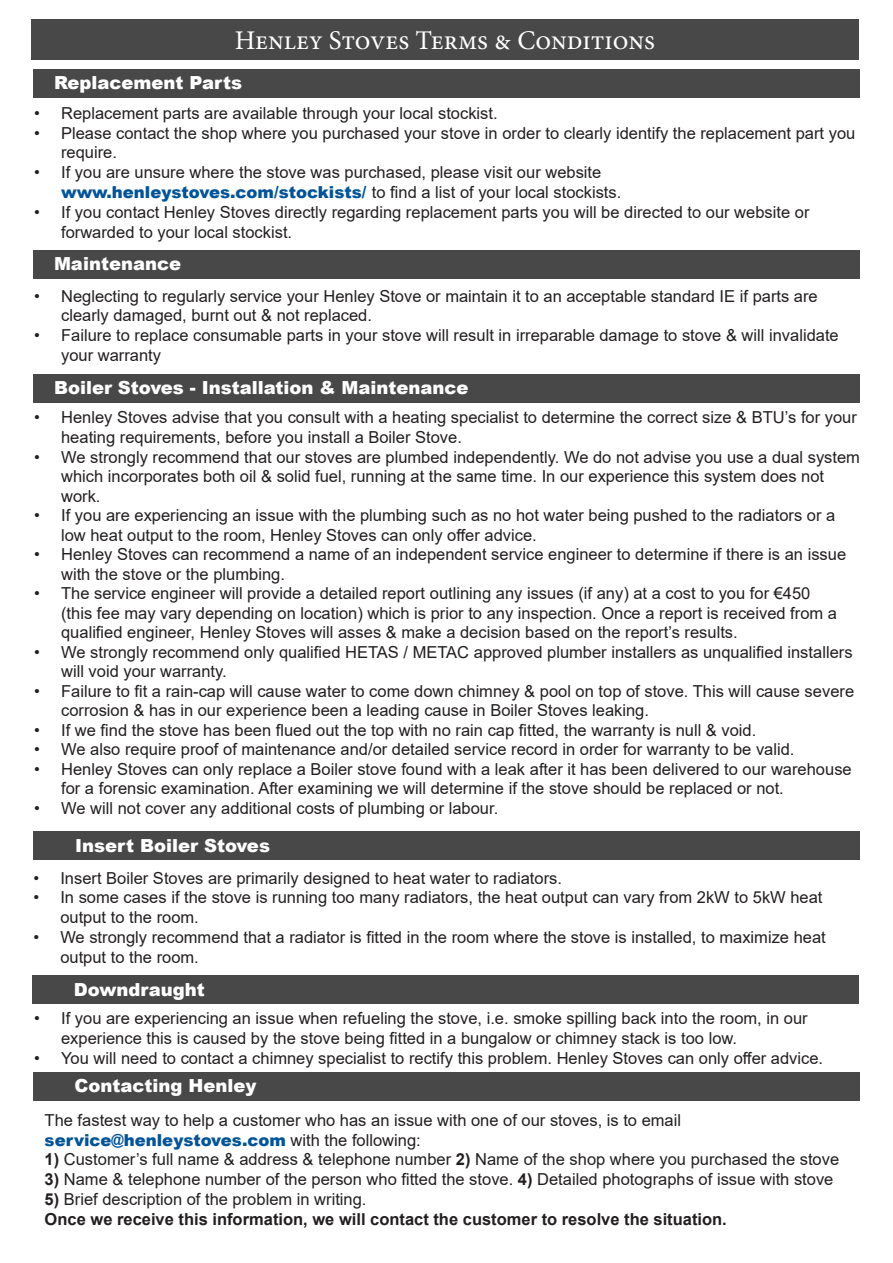
<style>
.page{position:relative;width:893px;height:1263px;background:#fff}
.page>*{position:absolute;margin:0;border:0;box-sizing:border-box;transform-origin:0 0}
.t1{font:27px "Minion Pro";color:#fff}
.t2{font:900 18px "Arial";color:#fff}
.t3{font:16.5px/19.8px "Arial";color:#231f20}
.t4{font:700 16.5px "Arial";color:#231f20}
.t5{font:900 16.5px "Arial";color:#01549a}
.s1{font-weight:900;color:#01549a}
.s2{font-weight:400;color:#231f20}
.s3{font-weight:700}
</style>
<div class="page">
<div style="left:31px;top:19px;width:828px;height:41px;background:#484848"></div>
<div style="left:33px;top:69px;width:827px;height:28px;background:#484848"></div>
<div style="left:33px;top:250px;width:827px;height:29px;background:#484848"></div>
<div style="left:33px;top:374px;width:827px;height:29px;background:#484848"></div>
<div style="left:33px;top:831px;width:827px;height:29px;background:#484848"></div>
<div style="left:33px;top:975px;width:826px;height:29px;background:#484848"></div>
<div style="left:33px;top:1072px;width:827px;height:29px;background:#484848"></div>
<p class="t1" style="left:235px;top:22px;width:422px">Henley Stoves Terms &amp; Conditions</p>
<p class="t2" style="left:54px;top:69px;width:190px">Replacement Parts</p>
<p class="t3" style="left:34px;top:103px;width:465px">• Replacement parts are available through your local stockist.</p>
<p class="t3" style="left:61px;top:123px;width:796px;text-indent:-27px">• Please contact the shop where you purchased your stove in order to clearly identify the replacement part you require.</p>
<p class="t3" style="left:61px;top:162px;width:562px;text-indent:-27px">• If you are unsure where the stove was purchased, please visit our website <span class="s1">www.henleystoves.com/stockists/</span> to find a list of your local stockists.</p>
<p class="t3" style="left:61px;top:202px;width:750px;text-indent:-27px">• If you contact Henley Stoves directly regarding replacement parts you will be directed to our website or forwarded to your local stockist.</p>
<p class="t2" style="left:54px;top:250px;width:129px">Maintenance</p>
<p class="t3" style="left:61px;top:286px;width:758px;text-indent:-27px">• Neglecting to regularly service your Henley Stove or maintain it to an acceptable standard IE if parts are clearly damaged, burnt out &amp; not replaced.</p>
<p class="t3" style="left:61px;top:325px;width:779px;text-indent:-27px">• Failure to replace consumable parts in your stove will result in irreparable damage to stove &amp; will invalidate your warranty</p>
<p class="t2" style="left:54px;top:374px;width:416px">Boiler Stoves - Installation &amp; Maintenance</p>
<p class="t3" style="left:61px;top:408px;width:797px;text-indent:-27px">• Henley Stoves advise that you consult with a heating specialist to determine the correct size &amp; BTU’s for your heating requirements, before you install a Boiler Stove.</p>
<p class="t3" style="left:61px;top:447px;width:800px;text-indent:-27px">• We strongly recommend that our stoves are plumbed independently. We do not advise you use a dual system which incorporates both oil &amp; solid fuel, running at the same time. In our experience this system does not work.</p>
<p class="t3" style="left:61px;top:505px;width:776px;text-indent:-27px">• If you are experiencing an issue with the plumbing such as no hot water being pushed to the radiators or a low heat output to the room, Henley Stoves can only offer advice.</p>
<p class="t3" style="left:61px;top:544px;width:787px;text-indent:-27px">• Henley Stoves can recommend a name of an independent service engineer to determine if there is an issue with the stove or the plumbing.</p>
<p class="t3" style="left:61px;top:583px;width:777px;text-indent:-27px">• The service engineer will provide a detailed report outlining any issues (if any) at a cost to you for €450 (this fee may vary depending on location) which is prior to any inspection. Once a report is received from a qualified engineer, Henley Stoves will asses &amp; make a decision based on the report’s results.</p>
<p class="t3" style="left:61px;top:642px;width:793px;text-indent:-27px">• We strongly recommend only qualified HETAS / METAC approved plumber installers as unqualified installers will void your warranty.</p>
<p class="t3" style="left:61px;top:681px;width:794px;text-indent:-27px">• Failure to fit a rain-cap will cause water to come down chimney &amp; pool on top of stove. This will cause severe corrosion &amp; has in our experience been a leading cause in Boiler Stoves leaking.</p>
<p class="t3" style="left:34px;top:720px;width:724px">• If we find the stove has been flued out the top with no rain cap fitted, the warranty is null &amp; void.</p>
<p class="t3" style="left:34px;top:739px;width:762px">• We also require proof of maintenance and/or detailed service record in order for warranty to be valid.</p>
<p class="t3" style="left:61px;top:759px;width:792px;text-indent:-27px">• Henley Stoves can only replace a Boiler stove found with a leak after it has been delivered to our warehouse for a forensic examination. After examining we will determine if the stove should be replaced or not.</p>
<p class="t3" style="left:34px;top:798px;width:466px">• We will not cover any additional costs of plumbing or labour.</p>
<p class="t2" style="left:75px;top:832px;width:196px">Insert Boiler Stoves</p>
<p class="t3" style="left:33px;top:868px;width:530px">• Insert Boiler Stoves are primarily designed to heat water to radiators.</p>
<p class="t3" style="left:60px;top:888px;width:764px;text-indent:-27px">• In some cases if the stove is running too many radiators, the heat output can vary from 2kW to 5kW heat output to the room.</p>
<p class="t3" style="left:60px;top:927px;width:767px;text-indent:-27px">• We strongly recommend that a radiator is fitted in the room where the stove is installed, to maximize heat output to the room.</p>
<p class="t2" style="left:74px;top:976px;width:132px">Downdraught</p>
<p class="t3" style="left:61px;top:1008px;width:748px;text-indent:-27px">• If you are experiencing an issue when refueling the stove, i.e. smoke spilling back into the room, in our experience this is caused by the stove being fitted in a bungalow or chimney stack is too low.</p>
<p class="t3" style="left:34px;top:1048px;width:791px">• You will need to contact a chimney specialist to rectify this problem. Henley Stoves can only offer advice.</p>
<p class="t2" style="left:74px;top:1073px;width:184px">Contacting Henley</p>
<p class="t3" style="left:45px;top:1110px;width:638px">The fastest way to help a customer who has an issue with one of our stoves, is to email</p>
<p class="t5" style="left:45px;top:1128px;width:378px">service@henleystoves.com <span class="s2">with the following:</span></p>
<p class="t3" style="left:45px;top:1149px;width:796px"><span class="s3">1)</span> Customer’s full name &amp; address &amp; telephone number <span class="s3">2)</span> Name of the shop where you purchased the stove</p>
<p class="t3" style="left:45px;top:1169px;width:790px"><span class="s3">3)</span> Name &amp; telephone number of the person who fitted the stove. <span class="s3">4)</span> Detailed photographs of issue with stove</p>
<p class="t3" style="left:45px;top:1189px;width:323px"><span class="s3">5)</span> Brief description of the problem in writing.</p>
<p class="t4" style="left:45px;top:1207px;width:684px">Once we receive this information, we will contact the customer to resolve the situation.</p>
</div>
